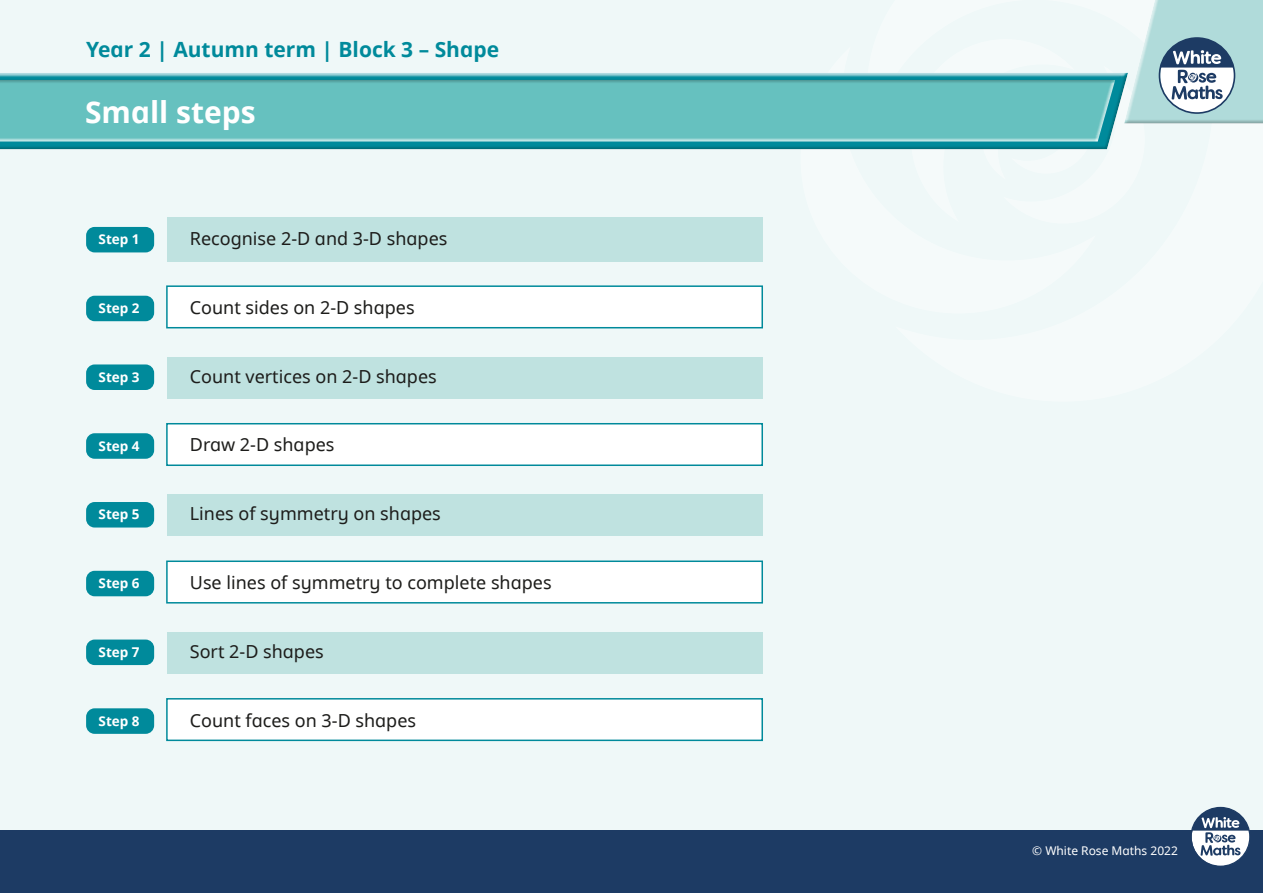
<style>
.page{position:relative;width:1263px;height:893px;background:#eff8f8}
.page>*{position:absolute;margin:0;border:0;box-sizing:border-box;transform-origin:0 0}
.t1{font:30px "White Rose Noto bold";color:#fff}
.t2{font:21px "White Rose Noto bold";color:#008a9b}
.t3{font:18px "White Rose Noto regular";color:#1d1d1b}
.t4{font:13.5px "White Rose Noto bold";color:#fff}
.t5{font:12px "White Rose Noto regular";color:#fff}
</style>
<div class="page">
<div style="left:0;top:71px;width:1129px;height:81px;background:#1d1d1b;opacity:.27"></div>
<div style="left:0;top:75px;width:1115px;height:69px;background:#1d1d1b;opacity:.27"></div>
<svg style="left:858px;top:0;width:405px;height:152px"></svg>
<div style="left:0;top:831px;width:1263px;height:62px;background:#1d3b64"></div>
<svg style="left:1190px;top:807px;width:60px;height:59px"></svg>
<div style="left:167px;top:218px;width:595px;height:44px;background:#bfe2e0"></div>
<div style="left:166px;top:285px;width:597px;height:43px;background:#fff;border:2px solid #008a9b"></div>
<div style="left:167px;top:357px;width:595px;height:42px;background:#bfe2e0"></div>
<div style="left:166px;top:423px;width:597px;height:43px;background:#fff;border:2px solid #008a9b"></div>
<div style="left:167px;top:495px;width:595px;height:41px;background:#bfe2e0"></div>
<div style="left:166px;top:560px;width:597px;height:43px;background:#fff;border:2px solid #008a9b"></div>
<div style="left:167px;top:632px;width:595px;height:42px;background:#bfe2e0"></div>
<div style="left:166px;top:698px;width:597px;height:43px;background:#fff;border:2px solid #008a9b"></div>
<div style="left:86px;top:227px;width:68px;height:25px;background:#008a9b;border-radius:9px"></div>
<div style="left:86px;top:296px;width:68px;height:25px;background:#008a9b;border-radius:9px"></div>
<div style="left:86px;top:364px;width:68px;height:26px;background:#008a9b;border-radius:9px"></div>
<div style="left:86px;top:433px;width:68px;height:26px;background:#008a9b;border-radius:9px"></div>
<div style="left:86px;top:502px;width:68px;height:25px;background:#008a9b;border-radius:9px"></div>
<div style="left:86px;top:571px;width:68px;height:25px;background:#008a9b;border-radius:9px"></div>
<div style="left:86px;top:640px;width:68px;height:25px;background:#008a9b;border-radius:9px"></div>
<div style="left:86px;top:708px;width:68px;height:26px;background:#008a9b;border-radius:9px"></div>
<p class="t2" style="left:86px;top:35px;width:414px">Year 2 | Autumn term | Block 3 – Shape</p>
<h1 class="t1" style="left:85px;top:91px;width:172px">Small steps</h1>
<p class="t4" style="left:99px;top:230px;width:43px">Step 1</p>
<p class="t3" style="left:190px;top:226px;width:259px">Recognise 2-D and 3-D shapes</p>
<p class="t4" style="left:99px;top:299px;width:43px">Step 2</p>
<p class="t3" style="left:190px;top:295px;width:226px">Count sides on 2-D shapes</p>
<p class="t4" style="left:99px;top:367px;width:43px">Step 3</p>
<p class="t3" style="left:190px;top:363px;width:248px">Count vertices on 2-D shapes</p>
<p class="t4" style="left:99px;top:436px;width:43px">Step 4</p>
<p class="t3" style="left:190px;top:432px;width:146px">Draw 2-D shapes</p>
<p class="t4" style="left:99px;top:505px;width:43px">Step 5</p>
<p class="t3" style="left:190px;top:501px;width:253px">Lines of symmetry on shapes</p>
<p class="t4" style="left:99px;top:574px;width:43px">Step 6</p>
<p class="t3" style="left:190px;top:570px;width:363px">Use lines of symmetry to complete shapes</p>
<p class="t4" style="left:99px;top:643px;width:43px">Step 7</p>
<p class="t3" style="left:190px;top:639px;width:135px">Sort 2-D shapes</p>
<p class="t4" style="left:99px;top:711px;width:43px">Step 8</p>
<p class="t3" style="left:190px;top:707px;width:228px">Count faces on 3-D shapes</p>
<p class="t5" style="left:1032px;top:842px;width:147px">© White Rose Maths 2022</p>
</div>
